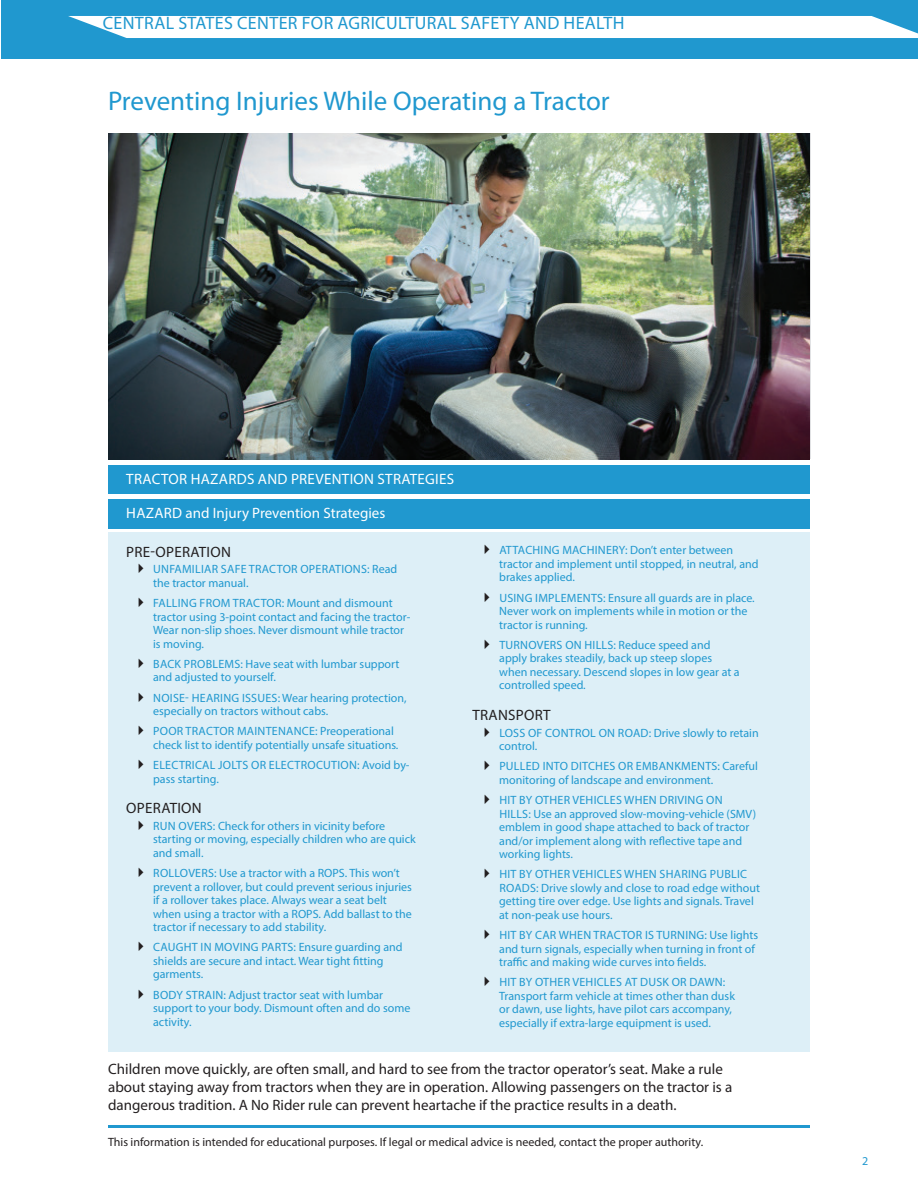
<style>
.page{position:relative;width:918px;height:1188px;background:#fff}
.page>*{position:absolute;margin:0;border:0;box-sizing:border-box;transform-origin:0 0}
.t1{font:27px "Myriad Pro";color:#2098cf}
.t2{font:18px "Myriad Pro";letter-spacing:.02em;color:#2098cf}
.t3{font:15px/18px "Myriad Pro";color:#231f20}
.t4{font:15px "Myriad Pro";letter-spacing:.02em;color:#fff}
.t5{font:15px "Myriad Pro";color:#fff}
.t6{font:15px "Myriad Pro";letter-spacing:.02em;color:#231f20}
.t7{font:12px/13.5px "Myriad Pro";color:#2098cf}
.t8{font:12px "Myriad Pro";color:#231f20}
.t9{font:12px/13.5px "Myriad Pro";letter-spacing:.02em;color:#2098cf}
</style>
<div class="page">
<img style="left:109px;top:133px;width:701px;height:326px">
<div style="left:1px;top:0;width:917px;height:58px;background:#2098cf"></div>
<div style="left:68px;top:16px;width:850px;height:22px;background:#fff"></div>
<hr style="left:108px;top:1125px;width:702px;height:2px;background:#2098cf">
<div style="left:108px;top:465px;width:702px;height:29px;background:#2098cf"></div>
<div style="left:108px;top:500px;width:702px;height:552px;background:#ddeff7"></div>
<div style="left:108px;top:500px;width:702px;height:29px;background:#2098cf"></div>
<hr style="left:104px;top:529px;width:720px;height:3px;background:#fff">
<h2 class="t2" style="left:103px;top:12px;width:523px">CENTRAL STATES CENTER FOR AGRICULTURAL SAFETY AND HEALTH</h2>
<h1 class="t1" style="left:108px;top:85px;width:503px">Preventing Injuries While Operating a Tractor</h1>
<p class="t4" style="left:126px;top:470px;width:329px">TRACTOR HAZARDS AND PREVENTION STRATEGIES</p>
<p class="t5" style="left:126px;top:504px;width:261px">HAZARD and Injury Prevention Strategies</p>
<p class="t6" style="left:126px;top:542px;width:106px">PRE-OPERATION</p>
<p class="t9" style="left:153px;top:563px;width:246px">UNFAMILIAR SAFE TRACTOR OPERATIONS: Read the tractor manual.</p>
<p class="t7" style="left:153px;top:596px;width:259px">FALLING FROM TRACTOR: Mount and dismount tractor using 3-point contact and facing the tractor-Wear non-slip shoes. Never dismount while tractor is moving.</p>
<p class="t7" style="left:153px;top:657px;width:248px">BACK PROBLEMS: Have seat with lumbar support and adjusted to yourself.</p>
<p class="t7" style="left:153px;top:691px;width:255px">NOISE- HEARING ISSUES: Wear hearing protection, especially on tractors without cabs.</p>
<p class="t7" style="left:153px;top:724px;width:247px">POOR TRACTOR MAINTENANCE: Preoperational check list to identify potentially unsafe situations.</p>
<p class="t9" style="left:153px;top:758px;width:258px">ELECTRICAL JOLTS OR ELECTROCUTION: Avoid by&shy;pass starting.</p>
<p class="t6" style="left:126px;top:799px;width:77px">OPERATION</p>
<p class="t7" style="left:153px;top:819px;width:264px">RUN OVERS: Check for others in vicinity before starting or moving, especially children who are quick and small.</p>
<p class="t7" style="left:153px;top:866px;width:260px">ROLLOVERS: Use a tractor with a ROPS. This won’t prevent a rollover, but could prevent serious injuries if a rollover takes place. Always wear a seat belt when using a tractor with a ROPS. Add ballast to the tractor if necessary to add stability.</p>
<p class="t7" style="left:153px;top:940px;width:251px">CAUGHT IN MOVING PARTS: Ensure guarding and shields are secure and intact. Wear tight fitting garments.</p>
<p class="t7" style="left:153px;top:988px;width:259px">BODY STRAIN: Adjust tractor seat with lumbar support to your body. Dismount often and do some activity.</p>
<p class="t7" style="left:499px;top:543px;width:261px">ATTACHING MACHINERY: Don’t enter between tractor and implement until stopped, in neutral, and brakes applied.</p>
<p class="t7" style="left:499px;top:591px;width:257px">USING IMPLEMENTS: Ensure all guards are in place.<br>Never work on implements while in motion or the tractor is running.</p>
<p class="t7" style="left:499px;top:638px;width:242px">TURNOVERS ON HILLS: Reduce speed and apply brakes steadily, back up steep slopes when necessary. Descend slopes in low gear at a controlled speed.</p>
<p class="t6" style="left:472px;top:705px;width:80px">TRANSPORT</p>
<p class="t7" style="left:499px;top:726px;width:261px">LOSS OF CONTROL ON ROAD: Drive slowly to retain control.</p>
<p class="t7" style="left:499px;top:759px;width:260px">PULLED INTO DITCHES OR EMBANKMENTS: Careful monitoring of landscape and environment.</p>
<p class="t7" style="left:499px;top:793px;width:259px">HIT BY OTHER VEHICLES WHEN DRIVING ON HILLS: Use an approved slow-moving-vehicle (SMV) emblem in good shape attached to back of tractor and/or implement along with reflective tape and working lights.</p>
<p class="t7" style="left:499px;top:867px;width:262px">HIT BY OTHER VEHICLES WHEN SHARING PUBLIC ROADS: Drive slowly and close to road edge without getting tire over edge. Use lights and signals. Travel at non-peak use hours.</p>
<p class="t7" style="left:499px;top:928px;width:261px">HIT BY CAR WHEN TRACTOR IS TURNING: Use lights and turn signals, especially when turning in front of traffic and making wide curves into fields.</p>
<p class="t7" style="left:499px;top:975px;width:237px">HIT BY OTHER VEHICLES AT DUSK OR DAWN:<br>Transport farm vehicle at times other than dusk or dawn, use lights, have pilot cars accompany, especially if extra-large equipment is used.</p>
<p class="t3" style="left:108px;top:1059px;width:626px">Children move quickly, are often small, and hard to see from the tractor operator’s seat. Make a rule about staying away from tractors when they are in operation. Allowing passengers on the tractor is a dangerous tradition. A No Rider rule can prevent heartache if the practice results in a death.</p>
<p class="t8" style="left:108px;top:1134px;width:597px">This information is intended for educational purposes. If legal or medical advice is needed, contact the proper authority.</p>
<p class="t7" style="left:862px;top:1154px;width:8px">2</p>
</div>
